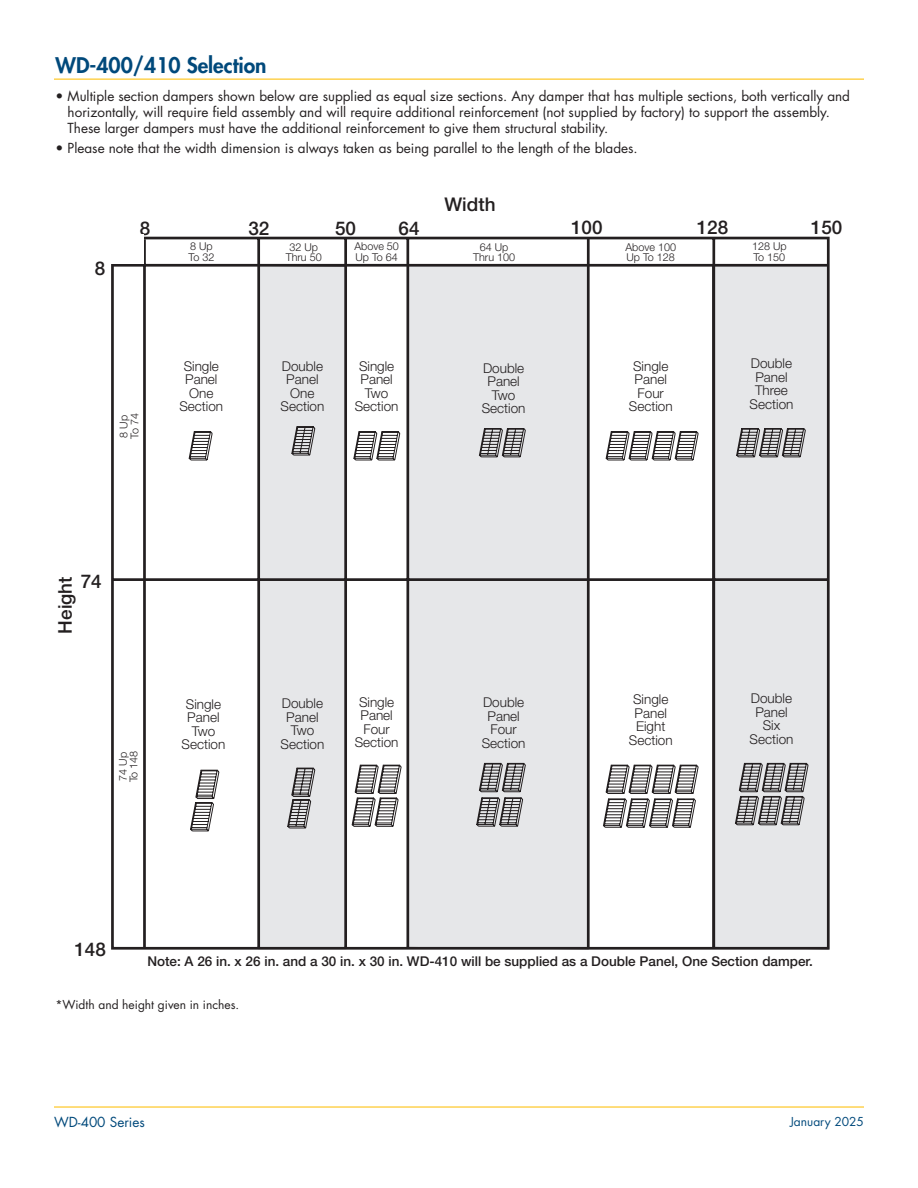
<style>
.page{position:relative;width:918px;height:1188px;background:#fff}
.page>*{position:absolute;margin:0;border:0;box-sizing:border-box;transform-origin:0 0}
.Subheading-_Venco{font:800 21px "Futura Std";color:#00497b}
.t1{font:500 18.9px "Helvetica Neue";color:#231f20}
.Body-_Venco{font:13.5px/16.2px "Futura Std";color:#231f20}
.t2{font:300 13.5px/13.5px "Helvetica Neue";color:#231f20;text-align:center}
.t3{font:500 13.5px "Helvetica Neue";color:#231f20}
.t4{font:13.5px "Futura Std";color:#00497b}
.Body_8_pt_Venco{font:12px "Futura Std";color:#231f20}
.t5{font:12px "Futura Std";color:#00497b}
.t6{font:300 10.8px/10.8px "Helvetica Neue";color:#231f20}
</style>
<div class="page">
<svg style="left:111px;top:236px;width:719px;height:714px"></svg>
<svg style="left:189px;top:426px;width:337px;height:405px"></svg>
<hr style="left:143px;top:239px;width:3px;height:710px;background:#231f20">
<hr style="left:112px;top:264px;width:716px;height:3px;background:#231f20">
<div style="left:109px;top:235px;width:34px;height:29px;background:#fff"></div>
<svg style="left:287px;top:768px;width:28px;height:60px;background:#a09fa0"></svg>
<hr style="left:587px;top:238px;width:3px;height:711px;background:#231f20">
<svg style="left:352px;top:428px;width:456px;height:400px"></svg>
<hr style="left:54px;top:1106px;width:810px;height:2px;background:#fed250">
<hr style="left:54px;top:78px;width:810px;height:2px;background:#fed250">
<p class="Subheading-_Venco" style="left:56px;top:52px;width:213px">WD-400/410 Selection</p>
<p class="Body-_Venco" style="left:68px;top:88px;width:784px;text-indent:-12px">• Multiple section dampers shown below are supplied as equal size sections. Any damper that has multiple sections, both vertically and horizontally, will require field assembly and will require additional reinforcement (not supplied by factory) to support the assembly.<br>These larger dampers must have the additional reinforcement to give them structural stability.</p>
<p class="Body-_Venco" style="left:56px;top:141px;width:584px">• Please note that the width dimension is always taken as being parallel to the length of the blades.</p>
<p class="t1" style="left:444px;top:193px;width:53px">Width</p>
<p class="t1" style="left:95px;top:257px;width:12px">8</p>
<p class="t1" style="left:248px;top:217px;width:23px">32</p>
<p class="t1" style="left:335px;top:217px;width:23px">50</p>
<p class="t1" style="left:399px;top:217px;width:23px">64</p>
<p class="t1" style="left:697px;top:216px;width:33px">128</p>
<p class="t1" style="left:140px;top:217px;width:12px">8</p>
<p class="t1" style="left:811px;top:216px;width:33px">150</p>
<p class="t1" style="left:571px;top:216px;width:33px">100</p>
<p class="t6" style="left:189px;top:240px;width:27px">8 Up<br>To 32</p>
<p class="t6" style="left:286px;top:241px;width:38px;text-align:center">32 Up<br>Thru 50</p>
<p class="t6" style="left:354px;top:240px;width:46px">Above 50<br>Up To 64</p>
<p class="t6" style="left:473px;top:241px;width:44px;text-align:center">64 Up<br>Thru 100</p>
<p class="t6" style="left:625px;top:241px;width:52px">Above 100<br>Up To 128</p>
<p class="t6" style="left:752px;top:240px;width:36px">128 Up<br>To 150</p>
<p class="t6" style="left:118px;top:439px;width:27px;rotate:-90deg">8 Up<br>To 74</p>
<p class="t2" style="left:179px;top:359px;width:45px">Single<br>Panel<br>One<br>Section</p>
<p class="t2" style="left:482px;top:361px;width:45px">Double<br>Panel<br>Two<br>Section</p>
<p class="t2" style="left:750px;top:356px;width:45px">Double<br>Panel<br>Three<br>Section</p>
<p class="t2" style="left:355px;top:359px;width:45px">Single<br>Panel<br>Two<br>Section</p>
<p class="t2" style="left:629px;top:359px;width:45px">Single<br>Panel<br>Four<br>Section</p>
<p class="t2" style="left:281px;top:359px;width:45px">Double<br>Panel<br>One<br>Section</p>
<p class="t1" style="left:81px;top:570px;width:23px">74</p>
<p class="t1" style="left:54px;top:634px;width:59px;rotate:-90deg">Height</p>
<p class="t6" style="left:117px;top:782px;width:33px;rotate:-90deg">74 Up<br>To 148</p>
<p class="t2" style="left:182px;top:697px;width:45px">Single<br>Panel<br>Two<br>Section</p>
<p class="t2" style="left:281px;top:696px;width:45px">Double<br>Panel<br>Two<br>Section</p>
<p class="t2" style="left:355px;top:695px;width:45px">Single<br>Panel<br>Four<br>Section</p>
<p class="t2" style="left:482px;top:696px;width:45px">Double<br>Panel<br>Four<br>Section</p>
<p class="t2" style="left:629px;top:692px;width:45px">Single<br>Panel<br>Eight<br>Section</p>
<p class="t2" style="left:750px;top:691px;width:45px">Double<br>Panel<br>Six<br>Section</p>
<p class="t1" style="left:74px;top:938px;width:33px">148</p>
<p class="t3" style="left:147px;top:953px;width:667px">Note: A 26 in. x 26 in. and a 30 in. x 30 in. WD-410 will be supplied as a Double Panel, One Section damper.</p>
<p class="Body_8_pt_Venco" style="left:56px;top:997px;width:185px">*Width and height given in inches.</p>
<p class="t4" style="left:54px;top:1114px;width:92px">WD-400 Series</p>
<p class="t5" style="left:790px;top:1114px;width:75px">January 2025</p>
</div>
